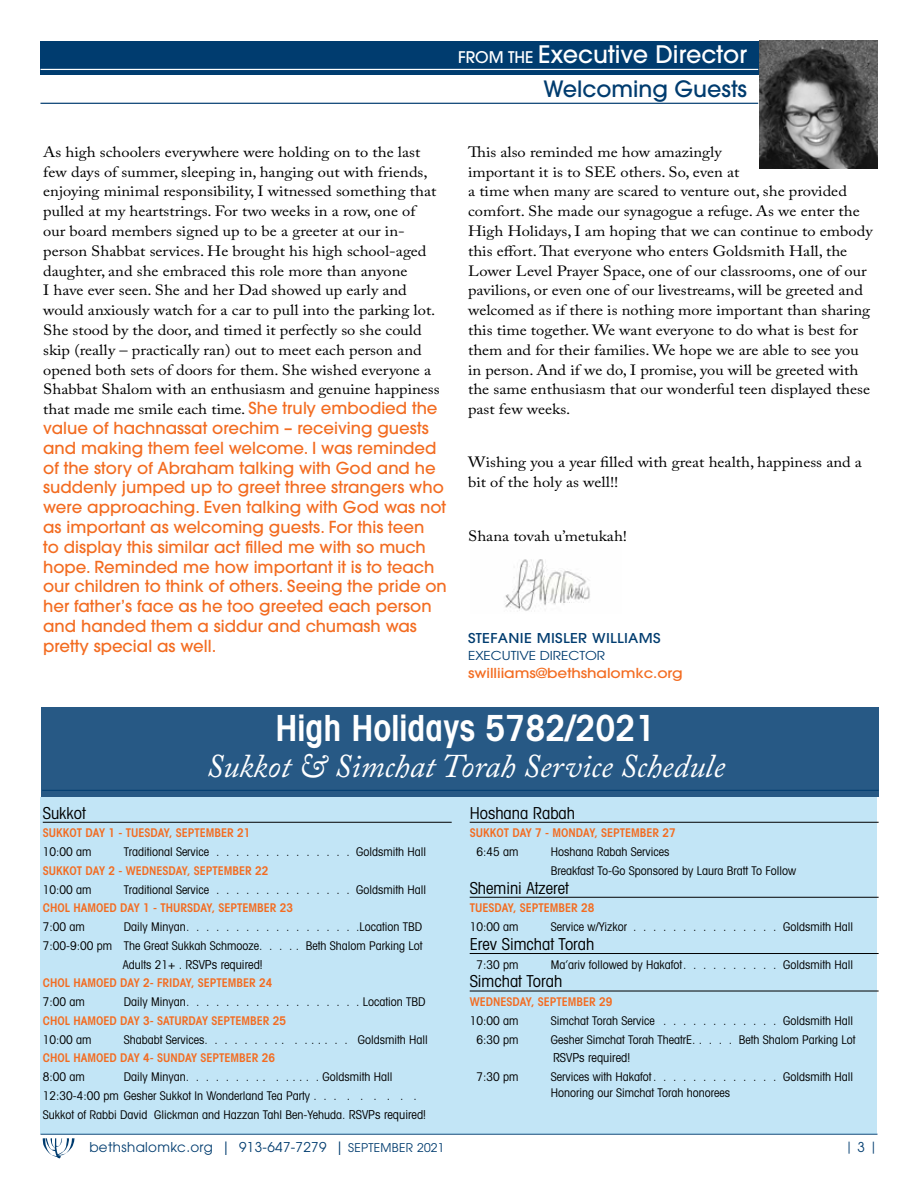
<style>
.page{position:relative;width:918px;height:1188px;background:#fff}
.page>*{position:absolute;margin:0;border:0;box-sizing:border-box;transform-origin:0 0}
.t1{font:600 condensed 36px "Avant Garde";color:#fff}
.t2{font:italic 33px "Adobe Caslon Pro";color:#fff}
.t3{font:500 24px "ITC Avant Garde Pro";color:#fff}
.t4{font:500 22.35px "ITC Avant Garde Pro";color:#003c6f}
.t5{font:500 16.5px/19.8px "ITC Avant Garde Pro";color:#f36c21}
.t6{font:condensed 16.5px "Avant Garde";color:#000}
.t7{font:14.85px/19.8px "Adobe Caslon Pro";color:#000;scale:1.11 1}
.t8{font:500 13.65px "ITC Avant Garde Pro";letter-spacing:-.005em;color:#f36c21;scale:1.11 1}
.t9{font:13.5px "ITC Avant Garde Pro";letter-spacing:.025em;color:#003c6f}
.t10{font:500 13.5px "ITC Avant Garde Pro";letter-spacing:.02em;color:#003c6f;scale:1.11 1}
.t11{font:condensed 12.3px "Avant Garde";color:#000}
.t12{font:12.3px "ITC Avant Garde Pro";letter-spacing:-.005em;color:#003c6f;scale:1.11 1}
.t13{font:condensed 12px/18.8px "Avant Garde";color:#000}
.t14{font:600 condensed 12px "Avant Garde";color:#f36c21}
.t15{font:12px "ITC Avant Garde Pro";color:#003c6f}
.s1{font-size:15.9px}
.s2{font-family:"ITC Avant Garde Pro";font-weight:500;font-size:16.5px;color:#f36c21}
.s3{font-size:12px}
.s4{font-size:12.3px}
.s5{font-size:13.5px}
</style>
<div class="page">
<hr style="left:40px;top:1134px;width:838px;height:1px;background:#003c6f">
<svg style="left:43px;top:1138px;width:32px;height:21px"></svg>
<div style="left:41px;top:797px;width:836px;height:337px;background:#c2e5f6"></div>
<div style="left:40px;top:41px;width:838px;height:34px;background:#003c6f"></div>
<hr style="left:40px;top:69px;width:718px;height:1px;background:#fff">
<hr style="left:40px;top:103px;width:718px;height:1px;background:#003c6f">
<img style="left:759px;top:40px;width:119px;height:129px">
<img style="left:505px;top:559px;width:85px;height:53px">
<div style="left:42px;top:707px;width:837px;height:90px;background:#275985"></div>
<hr style="left:43px;top:822px;width:409px;height:1px;background:#000">
<hr style="left:470px;top:822px;width:409px;height:1px;background:#000">
<hr style="left:470px;top:897px;width:409px;height:1px;background:#000">
<hr style="left:470px;top:953px;width:409px;height:1px;background:#000">
<hr style="left:470px;top:991px;width:409px;height:1px;background:#000">
<hr style="left:42px;top:790px;width:837px;height:1px;background:#003c6f">
<h3 class="t3" style="left:458px;top:39px;width:290px"><span class="s1">FROM THE</span> Executive Director</h3>
<h3 class="t4" style="left:543px;top:75px;width:205px">Welcoming Guests</h3>
<p class="t7" style="left:43px;top:142px;width:359px">As high schoolers everywhere were holding on to the last few days of summer, sleeping in, hanging out with friends, enjoying minimal responsibility, I witnessed something that pulled at my heartstrings. For two weeks in a row, one of our board members signed up to be a greeter at our in&shy;person Shabbat services. He brought his high school-aged daughter, and she embraced this role more than anyone<br>I have ever seen. She and her Dad showed up early and would anxiously watch for a car to pull into the parking lot.<br>She stood by the door, and timed it perfectly so she could skip (really – practically ran) out to meet each person and opened both sets of doors for them. She wished everyone a Shabbat Shalom with an enthusiasm and genuine happiness that made me smile each time. <span class="s2">She truly embodied the</span></p>
<p class="t5" style="left:43px;top:418px;width:405px">value of hachnassat orechim – receiving guests and making them feel welcome. I was reminded of the story of Abraham talking with God and he suddenly jumped up to greet three strangers who were approaching. Even talking with God was not as important as welcoming guests. For this teen<br>to display this similar act filled me with so much hope. Reminded me how important it is to teach our children to think of others. Seeing the pride on her father’s face as he too greeted each person and handed them a siddur and chumash was pretty special as well.</p>
<p class="t7" style="left:468px;top:142px;width:366px">This also reminded me how amazingly<br>important it is to SEE others. So, even at<br>a time when many are scared to venture out, she provided comfort. She made our synagogue a refuge. As we enter the High Holidays, I am hoping that we can continue to embody this effort. That everyone who enters Goldsmith Hall, the Lower Level Prayer Space, one of our classrooms, one of our pavilions, or even one of our livestreams, will be greeted and welcomed as if there is nothing more important than sharing this time together. We want everyone to do what is best for them and for their families. We hope we are able to see you in person. And if we do, I promise, you will be greeted with the same enthusiasm that our wonderful teen displayed these past few weeks.</p>
<p class="t7" style="left:468px;top:452px;width:356px">Wishing you a year filled with great health, happiness and a bit of the holy as well!!</p>
<p class="t7" style="left:468px;top:526px;width:145px">Shana tovah u’metukah!</p>
<p class="t10" style="left:468px;top:630px;width:175px">STEFANIE MISLER WILLIAMS</p>
<p class="t12" style="left:468px;top:648px;width:125px">EXECUTIVE DIRECTOR</p>
<p class="t8" style="left:468px;top:664px;width:195px">swilliiams@bethshalomkc.org</p>
<h1 class="t1" style="left:276px;top:706px;width:382px">High Holidays 5782/2021</h1>
<h2 class="t2" style="left:206px;top:746px;width:520px">Sukkot &amp; Simchat Torah Service Schedule</h2>
<p class="t6" style="left:43px;top:803px;width:45px">Sukkot</p>
<p class="t14" style="left:43px;top:826px;width:209px">SUKKOT DAY 1 - TUESDAY, SEPTEMBER 21</p>
<p class="t13" style="left:43px;top:842px;width:50px">10:00 am</p>
<p class="t13" style="left:124px;top:842px;width:87px">Traditional Service</p>
<p class="t13" style="left:356px;top:842px;width:71px">Goldsmith Hall</p>
<p class="t14" style="left:43px;top:863px;width:227px">SUKKOT DAY 2 - WEDNESDAY, SEPTEMBER 22</p>
<p class="t13" style="left:43px;top:880px;width:50px">10:00 am</p>
<p class="t13" style="left:124px;top:880px;width:87px">Traditional Service</p>
<p class="t13" style="left:356px;top:880px;width:71px">Goldsmith Hall</p>
<p class="t14" style="left:43px;top:901px;width:252px">CHOL HAMOED DAY 1 - THURSDAY, SEPTEMBER 23</p>
<p class="t13" style="left:43px;top:917px;width:44px">7:00 am</p>
<p class="t13" style="left:43px;top:917px;width:381px;text-align:right">Daily Minyan . . . . . . . . . . . . . . . . . . Location TBD<br>7:00-9:00 pm The Great Sukkah Schmooze. . . . . Beth Shalom Parking Lot</p>
<p class="t11" style="left:123px;top:957px;width:141px"><span class="s3">Adults 21+</span> . RSVPs required!</p>
<p class="t14" style="left:43px;top:976px;width:231px">CHOL HAMOED DAY 2- FRIDAY, SEPTEMBER 24</p>
<p class="t13" style="left:43px;top:992px;width:44px">7:00 am</p>
<p class="t13" style="left:124px;top:992px;width:303px">Daily Minyan . . . . . . . . . . . . . . . . . . Location TBD</p>
<p class="t14" style="left:43px;top:1013px;width:245px">CHOL HAMOED DAY 3- SATURDAY SEPTEMBER 25</p>
<p class="t13" style="left:43px;top:1030px;width:50px">10:00 am</p>
<p class="t13" style="left:124px;top:1030px;width:306px">Shababt Services. . . . . . . . . . . . . . . . Goldsmith Hall</p>
<p class="t14" style="left:43px;top:1051px;width:234px">CHOL HAMOED DAY 4- SUNDAY SEPTEMBER 26</p>
<p class="t13" style="left:43px;top:1067px;width:44px">8:00 am</p>
<p class="t13" style="left:43px;top:1067px;width:385px;text-indent:81px">Daily Minyan. . . . . . . . . . . . . . . Goldsmith Hall<br>12:30-4:00 pm Gesher Sukkot In Wonderland Tea Party . . . . . . . . .<br>Sukkot of Rabbi David Glickman and Hazzan Tahl Ben-Yehuda. <span class="s4">RSVPs required!</span></p>
<p class="t6" style="left:470px;top:803px;width:107px">Hoshana Rabah</p>
<p class="t14" style="left:470px;top:826px;width:208px">SUKKOT DAY 7 - MONDAY, SEPTEMBER 27</p>
<p class="t13" style="left:476px;top:842px;width:44px">6:45 am</p>
<p class="t13" style="left:551px;top:842px;width:247px">Hoshana Rabah Services<br>Breakfast To-Go Sponsored by Laura Bratt To Follow</p>
<p class="t6" style="left:470px;top:878px;width:100px">Shemini Atzeret</p>
<p class="t14" style="left:470px;top:901px;width:126px">TUESDAY, SEPTEMBER 28</p>
<p class="t13" style="left:470px;top:917px;width:50px">10:00 am</p>
<p class="t13" style="left:551px;top:917px;width:78px">Service w/Yizkor</p>
<p class="t13" style="left:783px;top:917px;width:71px">Goldsmith Hall</p>
<p class="t6" style="left:470px;top:934px;width:126px">Erev Simchat Torah</p>
<p class="t13" style="left:476px;top:955px;width:44px">7:30 pm</p>
<p class="t13" style="left:551px;top:955px;width:304px">Ma’ariv followed by Hakafot . . . . . . . . . . Goldsmith Hall</p>
<p class="t6" style="left:470px;top:971px;width:94px">Simchat Torah</p>
<p class="t14" style="left:470px;top:994px;width:144px">WEDNESDAY, SEPTEMBER 29</p>
<p class="t13" style="left:470px;top:1011px;width:50px">10:00 am</p>
<p class="t13" style="left:551px;top:1011px;width:105px">Simchat Torah Service</p>
<p class="t13" style="left:783px;top:1011px;width:71px">Goldsmith Hall</p>
<p class="t13" style="left:476px;top:1030px;width:44px">6:30 pm</p>
<p class="t13" style="left:551px;top:1030px;width:306px">Gesher Simchat Torah TheatrE. . . . . Beth Shalom Parking Lot</p>
<p class="t11" style="left:553px;top:1050px;width:78px">RSVPs required!</p>
<p class="t13" style="left:476px;top:1067px;width:44px">7:30 pm</p>
<p class="t13" style="left:551px;top:1069px;width:304px;line-height:15.8px">Services with Hakafot . . . . . . . . . . . . . Goldsmith Hall<br>Honoring our Simchat Torah honorees</p>
<p class="t9" style="left:89px;top:1139px;width:357px">bethshalomkc.org | 913-647-7279 | <span class="s3">SEPTEMBER 2021</span></p>
<p class="t15" style="left:845px;top:1139px;width:34px">| <span class="s5">3</span> |</p>
</div>
